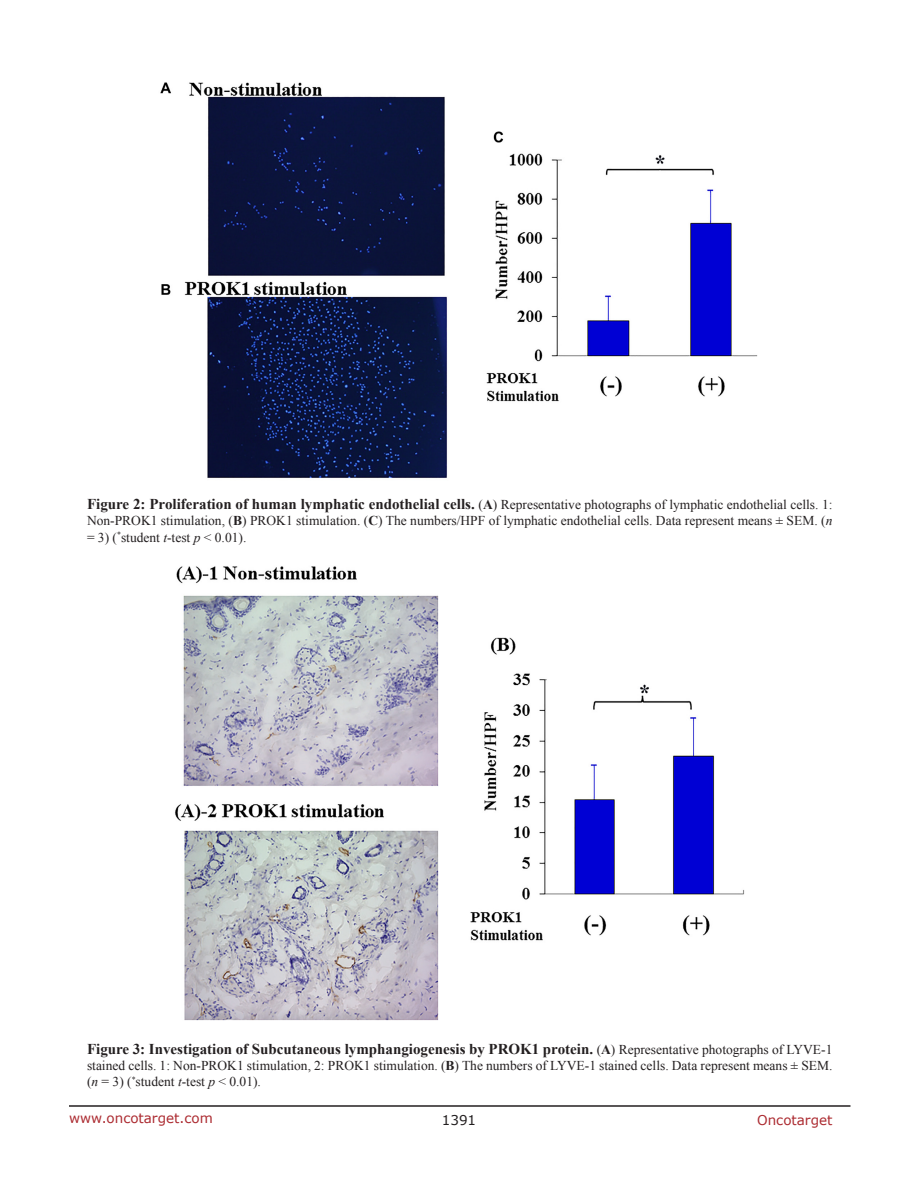
<style>
.page{position:relative;width:918px;height:1188px;background:#fff}
.page>*{position:absolute;margin:0;border:0;box-sizing:border-box;transform-origin:0 0}
.FigureText{font:700 15px "Times New Roman";color:#231f20}
.FigureText-2{font:13.5px/16.2px "Times New Roman";color:#231f20;text-align:justify}
.t1{font:13.5px "Verdana";color:#ac2b31}
.t2{font:13.5px "Verdana";color:#231f20}
.s1{font-weight:700;font-size:15px}
.s2{font-weight:700}
.s3{font-style:italic}
.s4{font-weight:400;font-size:13.5px}
.s5{font-size:13.5px}
</style>
<div class="page">
<hr style="left:69px;top:1105px;width:781px;height:2px;background:#231f20">
<img style="left:160px;top:82px;width:598px;height:396px">
<img style="left:175px;top:566px;width:570px;height:455px">
<p class="FigureText-2" style="left:87px;top:496px;width:747px"><span class="s1">Figure 2: Proliferation of human lymphatic endothelial cells.</span> (<span class="s2">A</span>) Representative photographs of lymphatic endothelial cells. 1:<br>Non-PROK1 stimulation, (<span class="s2">B</span>) PROK1 stimulation. (<span class="s2">C</span>) The numbers/HPF of lymphatic endothelial cells. Data represent means ± SEM. (<span class="s3">n </span>= 3) (<sup>*</sup>student <span class="s3">t</span>-test <span class="s3">p</span> &lt; 0.01).</p>
<p class="FigureText" style="left:87px;top:1038px;width:747px">Figure 3: Investigation of Subcutaneous lymphangiogenesis by PROK1 protein. <span class="s4">(</span><span class="s5">A</span><span class="s4">) Representative photographs of LYVE-1</span></p>
<p class="FigureText-2" style="left:87px;top:1057px;width:747px">stained cells. 1: Non-PROK1 stimulation, 2: PROK1 stimulation. (<span class="s2">B</span>) The numbers of LYVE-1 stained cells. Data represent means ± SEM. (<span class="s3">n</span> = 3) (<sup>*</sup>student <span class="s3">t</span>-test <span class="s3">p</span> &lt; 0.01).</p>
<p class="t1" style="left:69px;top:1109px;width:145px">www.oncotarget.com</p>
<p class="t2" style="left:442px;top:1111px;width:36px">1391</p>
<p class="t1" style="left:757px;top:1111px;width:77px">Oncotarget</p>
</div>
